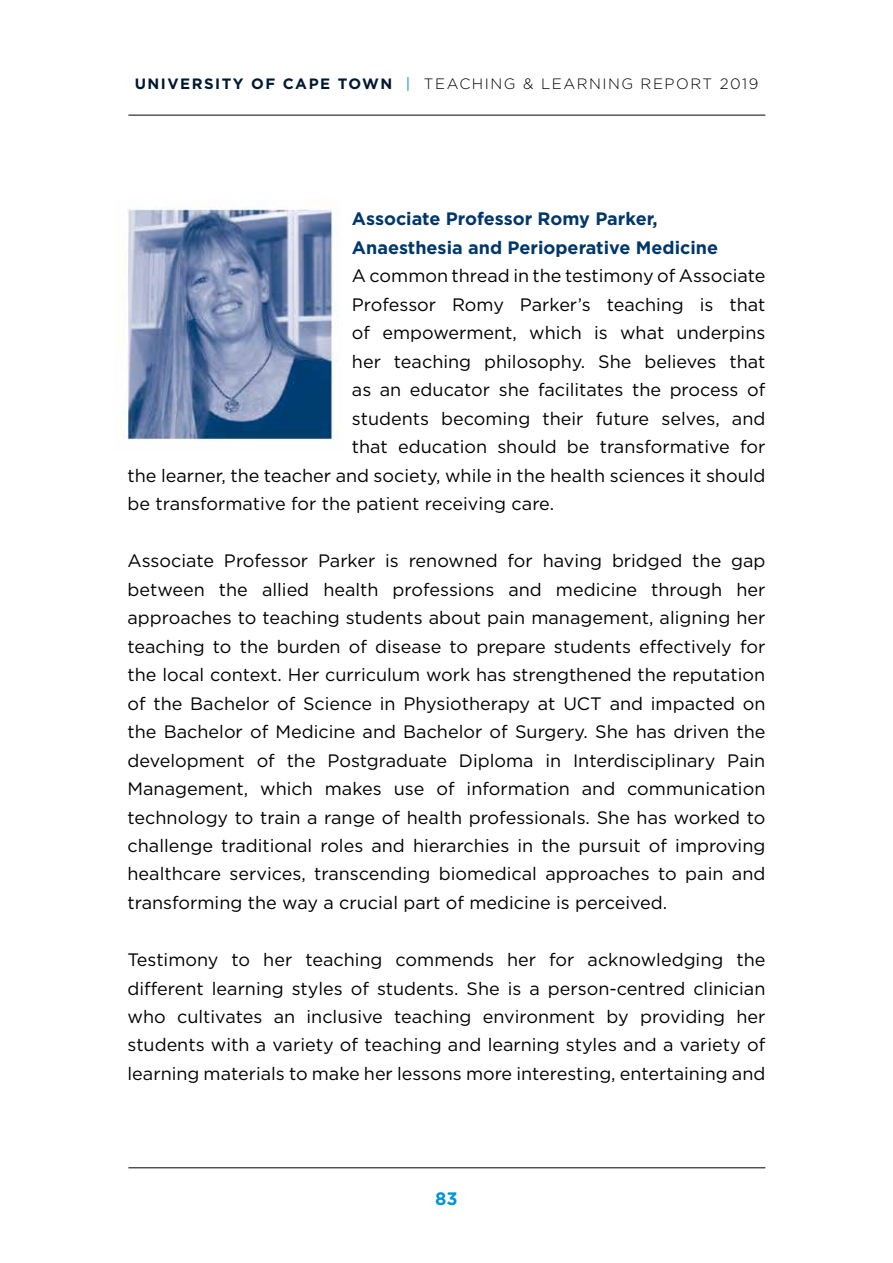
<style>
.page{position:relative;width:893px;height:1263px;background:#fff}
.page>*{position:absolute;margin:0;border:0;box-sizing:border-box;transform-origin:0 0}
.t1{font:18px/28.5px "Gotham";color:#000;text-align:justify}
.t2{font:700 18px/28.5px "Gotham";color:#00376b}
.t3{font:700 18px "Gotham";color:#0095d6}
.t4{font:300 15px "Gotham";letter-spacing:.1em;color:#000}
.s1{font-weight:700;color:#001930}
.s2{font-weight:400;color:#0095d6}
</style>
<div class="page">
<hr style="left:128px;top:1167px;width:637px;height:1px;background:#000">
<hr style="left:128px;top:115px;width:637px;height:1px;background:#000">
<img style="left:122px;top:206px;width:216px;height:235px">
<p class="t4" style="left:135px;top:75px;width:625px"><span class="s1">UNIVERSITY OF CAPE TOWN</span> <span class="s2">|</span> TEACHING &amp; LEARNING REPORT 2019</p>
<p class="t2" style="left:352px;top:204px;width:368px">Associate Professor Romy Parker,<br>Anaesthesia and Perioperative Medicine</p>
<p class="t1" style="left:352px;top:261px;width:415px">A common thread in the testimony of Associate</p>
<p class="t1" style="left:352px;top:289px;width:415px">Professor Romy Parker’s teaching is that</p>
<p class="t1" style="left:352px;top:318px;width:415px">of empowerment, which is what underpins</p>
<p class="t1" style="left:352px;top:346px;width:415px">her teaching philosophy. She believes that</p>
<p class="t1" style="left:352px;top:375px;width:415px">as an educator she facilitates the process of</p>
<p class="t1" style="left:352px;top:403px;width:415px">students becoming their future selves, and</p>
<p class="t1" style="left:352px;top:432px;width:415px">that education should be transformative for</p>
<p class="t1" style="left:128px;top:460px;width:639px">the learner, the teacher and society, while in the health sciences it should</p>
<p class="t1" style="left:128px;top:489px;width:428px">be transformative for the patient receiving care.</p>
<p class="t1" style="left:128px;top:546px;width:639px">Associate Professor Parker is renowned for having bridged the gap between the allied health professions and medicine through her approaches to teaching students about pain management, aligning her teaching to the burden of disease to prepare students effectively for the local context. Her curriculum work has strengthened the reputation of the Bachelor of Science in Physiotherapy at UCT and impacted on the Bachelor of Medicine and Bachelor of Surgery. She has driven the development of the Postgraduate Diploma in Interdisciplinary Pain Management, which makes use of information and communication technology to train a range of health professionals. She has worked to challenge traditional roles and hierarchies in the pursuit of improving healthcare services, transcending biomedical approaches to pain and transforming the way a crucial part of medicine is perceived.</p>
<p class="t1" style="left:128px;top:945px;width:639px">Testimony to her teaching commends her for acknowledging the different learning styles of students. She is a person-centred clinician who cultivates an inclusive teaching environment by providing her students with a variety of teaching and learning styles and a variety of learning materials to make her lessons more interesting, entertaining and</p>
<p class="t3" style="left:435px;top:1187px;width:24px">83</p>
</div>
